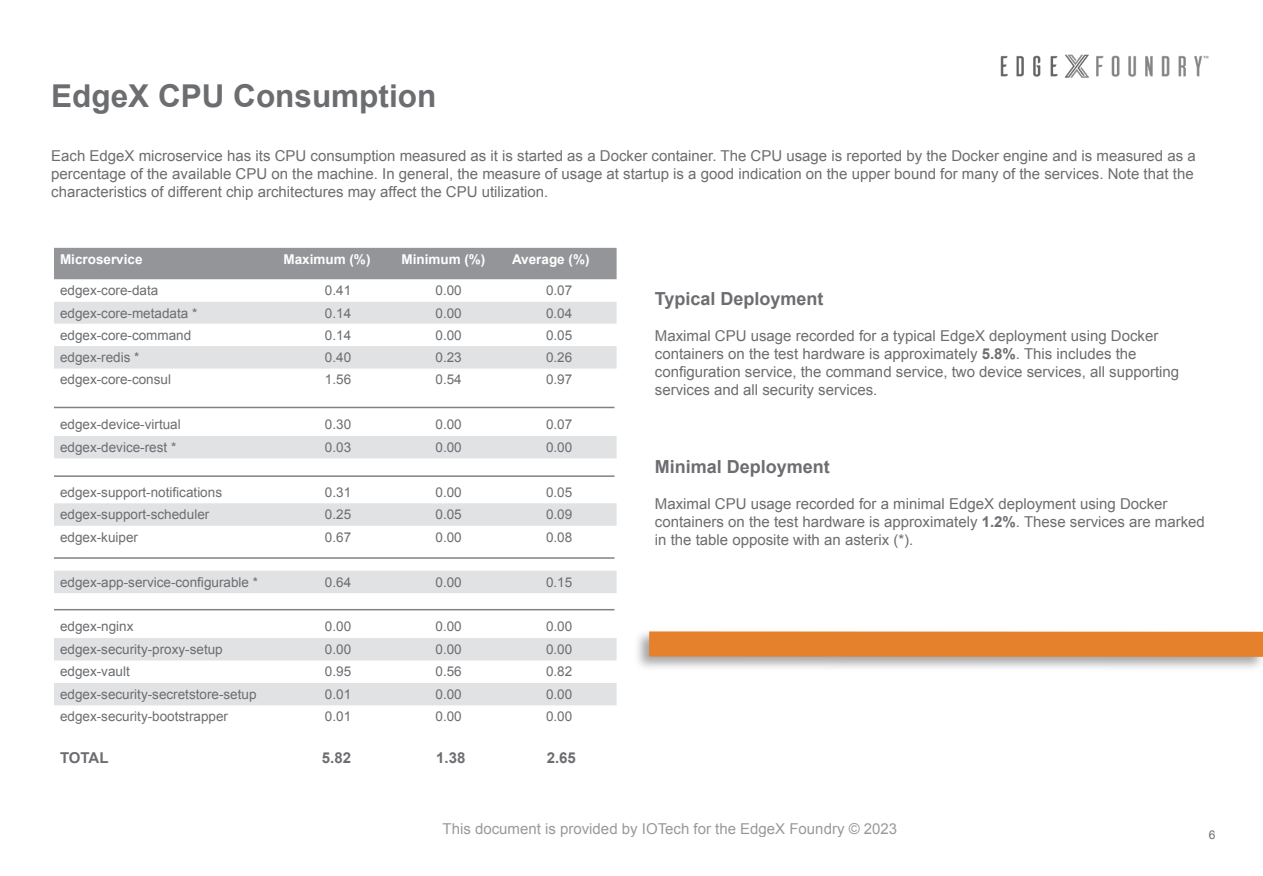
<style>
.page{position:relative;width:1263px;height:876px;background:#fff}
.page>*{position:absolute;margin:0;border:0;box-sizing:border-box;transform-origin:0 0}
.t1{font:700 31.5px "Arial";color:#6c6d70}
.t2{font:700 18px "Arial";color:#6c6d70}
.t3{font:15px/18px "Arial";color:#6c6d70}
.t4{font:700 15px "Arial";color:#6c6d70}
.t5{font:13.5px "Arial";color:#6c6d70}
.t6{font:700 13.5px "Arial";color:#fff}
.t7{font:12px "Arial";color:#6c6d70}
.s1{font-weight:700}
</style>
<div class="page">
<img style="left:1000px;top:54px;width:208px;height:23px">
<div style="left:54px;top:248px;width:563px;height:31px;background:#939598"></div>
<svg style="left:54px;top:302px;width:563px;height:403px"></svg>
<div style="left:634px;top:628px;width:629px;height:44px;background:#231f20;opacity:.4"></div>
<div style="left:649px;top:631px;width:614px;height:26px;background:#e5812d"></div>
<hr style="left:54px;top:407px;width:560px;height:1px;background:#808285">
<hr style="left:54px;top:475px;width:560px;height:2px;background:#808285">
<hr style="left:54px;top:557px;width:560px;height:2px;background:#808285">
<hr style="left:54px;top:609px;width:560px;height:1px;background:#808285">
<p class="t1" style="left:51px;top:75px;width:387px">EdgeX CPU Consumption</p>
<p class="t3" style="left:51px;top:146px;width:1146px">Each EdgeX microservice has its CPU consumption measured as it is started as a Docker container. The CPU usage is reported by the Docker engine and is measured as a percentage of the available CPU on the machine. In general, the measure of usage at startup is a good indication on the upper bound for many of the services. Note that the characteristics of different chip architectures may affect the CPU utilization.</p>
<p class="t6" style="left:60px;top:250px;width:84px">Microservice</p>
<p class="t6" style="left:283px;top:250px;width:89px">Maximum (%)</p>
<p class="t6" style="left:401px;top:250px;width:85px">Minimum (%)</p>
<p class="t6" style="left:512px;top:250px;width:79px">Average (%)</p>
<p class="t5" style="left:60px;top:281px;width:100px">edgex-core-data</p>
<p class="t5" style="left:325px;top:281px;width:28px">0.41</p>
<p class="t5" style="left:435px;top:281px;width:28px">0.00</p>
<p class="t5" style="left:546px;top:281px;width:28px">0.07</p>
<p class="t5" style="left:60px;top:304px;width:139px">edgex-core-metadata *</p>
<p class="t5" style="left:325px;top:304px;width:28px">0.14</p>
<p class="t5" style="left:435px;top:304px;width:28px">0.00</p>
<p class="t5" style="left:546px;top:304px;width:28px">0.04</p>
<p class="t5" style="left:60px;top:326px;width:133px">edgex-core-command</p>
<p class="t5" style="left:325px;top:326px;width:28px">0.14</p>
<p class="t5" style="left:435px;top:326px;width:28px">0.00</p>
<p class="t5" style="left:546px;top:326px;width:28px">0.05</p>
<p class="t5" style="left:60px;top:348px;width:81px">edgex-redis *</p>
<p class="t5" style="left:325px;top:348px;width:28px">0.40</p>
<p class="t5" style="left:435px;top:348px;width:28px">0.23</p>
<p class="t5" style="left:546px;top:348px;width:28px">0.26</p>
<p class="t5" style="left:60px;top:371px;width:113px">edgex-core-consul</p>
<p class="t5" style="left:325px;top:371px;width:28px">1.56</p>
<p class="t5" style="left:435px;top:371px;width:28px">0.54</p>
<p class="t5" style="left:546px;top:371px;width:28px">0.97</p>
<p class="t5" style="left:60px;top:416px;width:122px">edgex-device-virtual</p>
<p class="t5" style="left:325px;top:416px;width:28px">0.30</p>
<p class="t5" style="left:435px;top:416px;width:28px">0.00</p>
<p class="t5" style="left:546px;top:416px;width:28px">0.07</p>
<p class="t5" style="left:60px;top:438px;width:118px">edgex-device-rest *</p>
<p class="t5" style="left:325px;top:438px;width:28px">0.03</p>
<p class="t5" style="left:435px;top:438px;width:28px">0.00</p>
<p class="t5" style="left:546px;top:438px;width:28px">0.00</p>
<p class="t5" style="left:60px;top:483px;width:164px">edgex-support-notifications</p>
<p class="t5" style="left:325px;top:483px;width:28px">0.31</p>
<p class="t5" style="left:435px;top:483px;width:28px">0.00</p>
<p class="t5" style="left:546px;top:483px;width:28px">0.05</p>
<p class="t5" style="left:60px;top:506px;width:151px">edgex-support-scheduler</p>
<p class="t5" style="left:325px;top:506px;width:28px">0.25</p>
<p class="t5" style="left:435px;top:506px;width:28px">0.05</p>
<p class="t5" style="left:546px;top:506px;width:28px">0.09</p>
<p class="t5" style="left:60px;top:528px;width:80px">edgex-kuiper</p>
<p class="t5" style="left:325px;top:528px;width:28px">0.67</p>
<p class="t5" style="left:435px;top:528px;width:28px">0.00</p>
<p class="t5" style="left:546px;top:528px;width:28px">0.08</p>
<p class="t5" style="left:60px;top:573px;width:200px">edgex-app-service-configurable *</p>
<p class="t5" style="left:325px;top:573px;width:28px">0.64</p>
<p class="t5" style="left:435px;top:573px;width:28px">0.00</p>
<p class="t5" style="left:546px;top:573px;width:28px">0.15</p>
<p class="t5" style="left:60px;top:618px;width:75px">edgex-nginx</p>
<p class="t5" style="left:325px;top:618px;width:28px">0.00</p>
<p class="t5" style="left:435px;top:618px;width:28px">0.00</p>
<p class="t5" style="left:546px;top:618px;width:28px">0.00</p>
<p class="t5" style="left:60px;top:640px;width:164px">edgex-security-proxy-setup</p>
<p class="t5" style="left:325px;top:640px;width:28px">0.00</p>
<p class="t5" style="left:435px;top:640px;width:28px">0.00</p>
<p class="t5" style="left:546px;top:640px;width:28px">0.00</p>
<p class="t5" style="left:60px;top:663px;width:71px">edgex-vault</p>
<p class="t5" style="left:325px;top:663px;width:28px">0.95</p>
<p class="t5" style="left:435px;top:663px;width:28px">0.56</p>
<p class="t5" style="left:546px;top:663px;width:28px">0.82</p>
<p class="t5" style="left:60px;top:685px;width:198px">edgex-security-secretstore-setup</p>
<p class="t5" style="left:325px;top:685px;width:28px">0.01</p>
<p class="t5" style="left:435px;top:685px;width:28px">0.00</p>
<p class="t5" style="left:546px;top:685px;width:28px">0.00</p>
<p class="t5" style="left:60px;top:708px;width:170px">edgex-security-bootstrapper</p>
<p class="t5" style="left:325px;top:708px;width:28px">0.01</p>
<p class="t5" style="left:435px;top:708px;width:28px">0.00</p>
<p class="t5" style="left:546px;top:708px;width:28px">0.00</p>
<p class="t4" style="left:60px;top:748px;width:50px">TOTAL</p>
<p class="t4" style="left:322px;top:748px;width:31px">5.82</p>
<p class="t4" style="left:436px;top:748px;width:31px">1.38</p>
<p class="t4" style="left:547px;top:748px;width:31px">2.65</p>
<p class="t2" style="left:655px;top:287px;width:170px">Typical Deployment</p>
<p class="t3" style="left:655px;top:327px;width:526px">Maximal CPU usage recorded for a typical EdgeX deployment using Docker containers on the test hardware is approximately <span class="s1">5.8%</span>. This includes the configuration service, the command service, two device services, all supporting services and all security services.</p>
<p class="t2" style="left:655px;top:455px;width:177px">Minimal Deployment</p>
<p class="t3" style="left:655px;top:495px;width:551px">Maximal CPU usage recorded for a minimal EdgeX deployment using Docker containers on the test hardware is approximately <span class="s1">1.2%</span>. These services are marked in the table opposite with an asterix (*).</p>
<p class="t3" style="left:443px;top:820px;width:456px">This document is provided by IOTech for the EdgeX Foundry © 2023</p>
<p class="t7" style="left:1209px;top:827px;width:8px">6</p>
</div>
